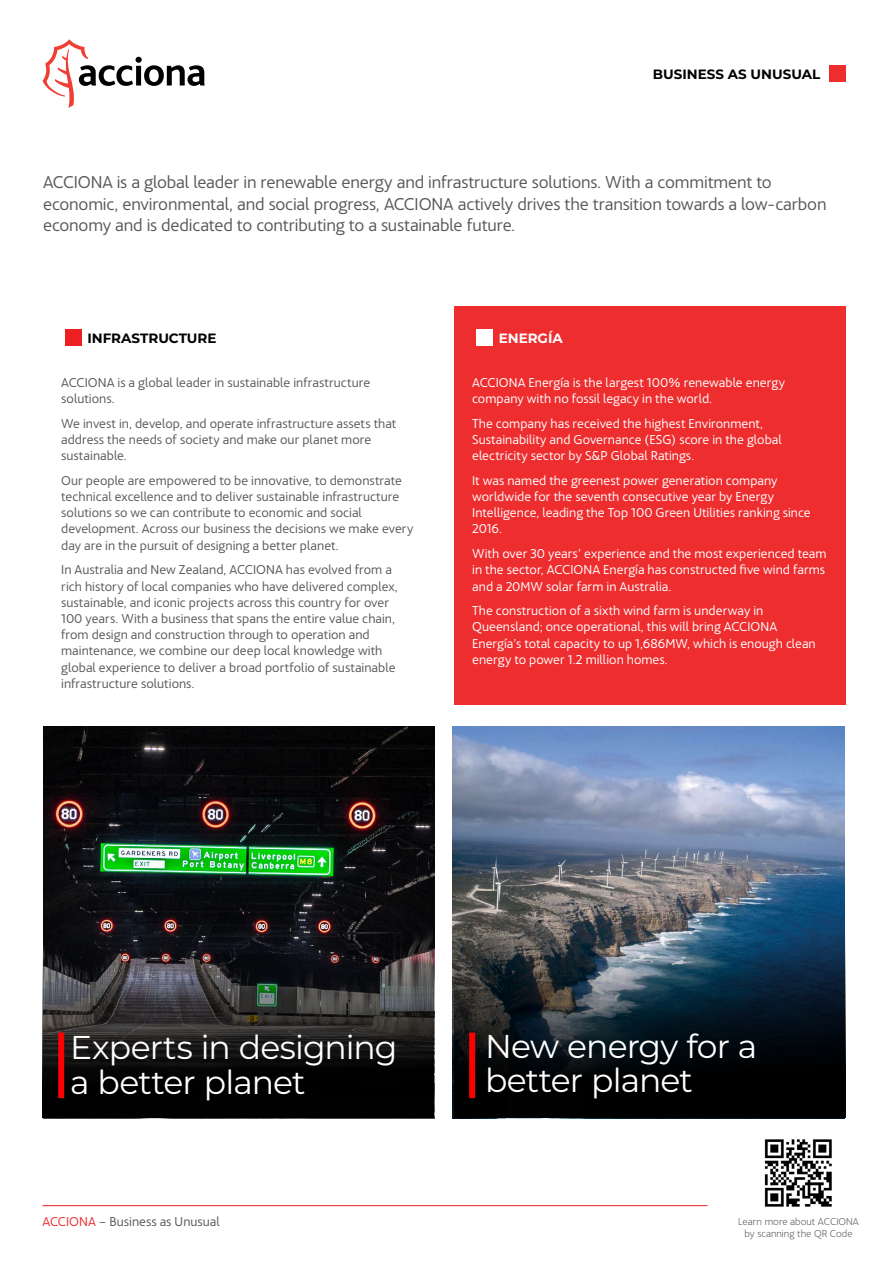
<style>
.page{position:relative;width:893px;height:1263px;background:#fff}
.page>*{position:absolute;margin:0;border:0;box-sizing:border-box;transform-origin:0 0}
.t1{font:33px/34.5px "Montserrat";letter-spacing:-.025em;color:#fff}
.t2{font:300 18px/21.6px "Acciona";letter-spacing:-.01em;color:#58595b}
.t3{font:300 13.5px/16.2px "Acciona";letter-spacing:.005em;color:#58595b}
.t4{font:300 13.5px/16.2px "Acciona";letter-spacing:.005em;color:#fff}
.t5{font:700 13.5px "Montserrat";color:#000}
.t6{font:700 13.5px "Montserrat";color:#000101}
.t7{font:700 13.5px "Montserrat";color:#fff}
.t8{font:200 10.5px/12.6px "Acciona";color:#565659;text-align:center}
.s1{color:#ee2d2f}
</style>
<div class="page">
<img style="left:452px;top:727px;width:392px;height:391px">
<img style="left:764px;top:1139px;width:68px;height:68px">
<hr style="left:43px;top:1205px;width:664px;height:1px;background:#ed1d24">
<svg style="left:43px;top:39px;width:162px;height:69px"></svg>
<div style="left:829px;top:65px;width:16px;height:17px;background:#ee2d2f"></div>
<div style="left:454px;top:306px;width:391px;height:399px;background:#ee2d2f"></div>
<img style="left:454px;top:894px;width:392px;height:224px">
<div style="left:65px;top:329px;width:16px;height:17px;background:#ed2124"></div>
<div style="left:476px;top:329px;width:17px;height:17px;background:#fff"></div>
<img style="left:43px;top:727px;width:391px;height:167px">
<svg style="left:43px;top:894px;width:391px;height:224px;background:#1d1c1e"></svg>
<div style="left:469px;top:1032px;width:6px;height:66px;background:#f00"></div>
<div style="left:58px;top:1032px;width:6px;height:66px;background:#f00"></div>
<p class="t5" style="left:653px;top:65px;width:169px">BUSINESS AS UNUSUAL</p>
<p class="t2" style="left:43px;top:170px;width:785px">ACCIONA is a global leader in renewable energy and infrastructure solutions. With a commitment to economic, environmental, and social progress, ACCIONA actively drives the transition towards a low-carbon economy and is dedicated to contributing to a sustainable future.</p>
<p class="t6" style="left:87px;top:328px;width:131px">INFRASTRUCTURE</p>
<p class="t7" style="left:499px;top:328px;width:66px">ENERGÍA</p>
<p class="t3" style="left:61px;top:373px;width:310px">ACCIONA is a global leader in sustainable infrastructure solutions.</p>
<p class="t3" style="left:61px;top:414px;width:337px">We invest in, develop, and operate infrastructure assets that address the needs of society and make our planet more sustainable.</p>
<p class="t3" style="left:61px;top:471px;width:354px">Our people are empowered to be innovative, to demonstrate technical excellence and to deliver sustainable infrastructure solutions so we can contribute to economic and social development. Across our business the decisions we make every day are in the pursuit of designing a better planet.</p>
<p class="t3" style="left:61px;top:560px;width:338px">In Australia and New Zealand, ACCIONA has evolved from a rich history of local companies who have delivered complex, sustainable, and iconic projects across this country for over 100 years. With a business that spans the entire value chain, from design and construction through to operation and maintenance, we combine our deep local knowledge with global experience to deliver a broad portfolio of sustainable infrastructure solutions.</p>
<p class="t4" style="left:472px;top:373px;width:314px">ACCIONA Energía is the largest 100% renewable energy company with no fossil legacy in the world.</p>
<p class="t4" style="left:472px;top:414px;width:311px">The company has received the highest Environment,<br>Sustainability and Governance (ESG) score in the global electricity sector by S&amp;P Global Ratings.</p>
<p class="t4" style="left:472px;top:471px;width:340px">It was named the greenest power generation company worldwide for the seventh consecutive year by Energy Intelligence, leading the Top 100 Green Utilities ranking since 2016.</p>
<p class="t4" style="left:472px;top:544px;width:356px;text-align:justify">With over 30 years’ experience and the most experienced team in the sector, ACCIONA Energía has constructed five wind farms and a 20MW solar farm in Australia.</p>
<p class="t4" style="left:472px;top:601px;width:345px">The construction of a sixth wind farm is underway in Queensland; once operational, this will bring ACCIONA Energía’s total capacity to up 1,686MW, which is enough clean energy to power 1.2 million homes.</p>
<h1 class="t1" style="left:70px;top:1029px;width:329px">Experts in designing a better planet</h1>
<p class="t3" style="left:43px;top:1212px;width:179px"><span class="s1">ACCIONA</span> – Business as Unusual</p>
<h1 class="t1" style="left:485px;top:1028px;width:274px">New energy for a better planet</h1>
<p class="t8" style="left:738px;top:1214px;width:122px">Learn more about ACCIONA by scanning the QR Code</p>
</div>
